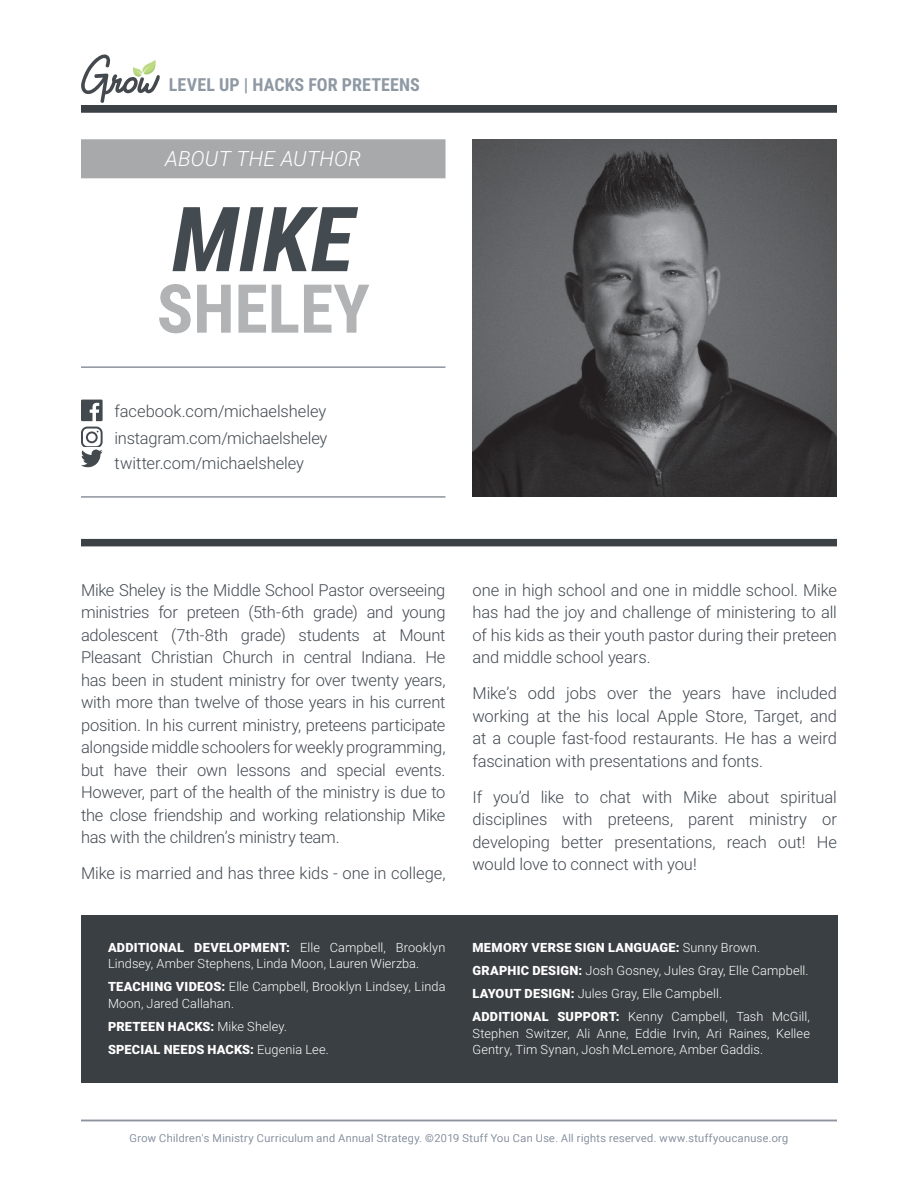
<style>
.page{position:relative;width:918px;height:1188px;background:#fff}
.page>*{position:absolute;margin:0;border:0;box-sizing:border-box;transform-origin:0 0}
.t1{font:italic 700 90px "Roboto Condensed";color:#434a50}
.t2{font:700 67.5px "Roboto Condensed";color:#b2b3b5}
.t3{font:italic 300 21px "Roboto";letter-spacing:.01em;color:#fff}
.t4{font:700 18px "Roboto Condensed";letter-spacing:.005em;color:#8f99a4}
.t5{font:300 16.5px/22.5px "Roboto";letter-spacing:-.005em;color:#424950;text-align:justify}
.t6{font:300 16.5px/27px "Roboto";letter-spacing:-.01em;color:#434a50}
.t7{font:300 12.75px/16.5px "Roboto";letter-spacing:.01em;color:#fff}
.t8{font:900 12.75px/23.2px "Roboto";letter-spacing:.02em;color:#fff}
.t9{font:300 10.8px "Roboto";letter-spacing:.04em;color:#8f99a6}
.s1{font-weight:900}
.s2{font-weight:300}
</style>
<div class="page">
<svg style="left:81px;top:54px;width:79px;height:49px"></svg>
<div style="left:81px;top:105px;width:756px;height:7px;background:#3c4146"></div>
<hr style="left:81px;top:1120px;width:756px;height:1px;background:#8c949e">
<div style="left:81px;top:915px;width:756px;height:167px;background:#3a3f43"></div>
<div style="left:81px;top:139px;width:365px;height:39px;background:#a7a9ab"></div>
<hr style="left:81px;top:366px;width:365px;height:2px;background:#8c949e">
<svg style="left:81px;top:400px;width:22px;height:21px"></svg>
<hr style="left:81px;top:496px;width:365px;height:2px;background:#8c949e">
<div style="left:81px;top:539px;width:756px;height:7px;background:#3c4146"></div>
<svg style="left:81px;top:427px;width:22px;height:40px"></svg>
<img style="left:472px;top:139px;width:365px;height:358px">
<p class="t4" style="left:169px;top:78px;width:253px">LEVEL UP | HACKS FOR PRETEENS</p>
<p class="t3" style="left:165px;top:149px;width:197px">ABOUT THE AUTHOR</p>
<h1 class="t1" style="left:172px;top:187px;width:184px">MIKE</h1>
<h2 class="t2" style="left:157px;top:284px;width:215px">SHELEY</h2>
<p class="t6" style="left:114px;top:398px;width:215px">facebook.com/michaelsheley instagram.com/michaelsheley</p>
<p class="t5" style="left:115px;top:453px;width:191px">twitter.com/michaelsheley</p>
<p class="t5" style="left:81px;top:580px;width:366px">Mike Sheley is the Middle School Pastor overseeing ministries for preteen (5th-6th grade) and young adolescent (7th-8th grade) students at Mount Pleasant Christian Church in central Indiana. He has been in student ministry for over twenty years, with more than twelve of those years in his current position. In his current ministry, preteens participate alongside middle schoolers for weekly programming, but have their own lessons and special events.<br>However, part of the health of the ministry is due to the close friendship and working relationship Mike has with the children’s ministry team.</p>
<p class="t5" style="left:81px;top:863px;width:366px">Mike is married and has three kids - one in college,</p>
<p class="t7" style="left:108px;top:940px;width:339px"><span class="s1">ADDITIONAL DEVELOPMENT:</span> Elle Campbell, Brooklyn<br>Lindsey, Amber Stephens, Linda Moon, Lauren Wierzba.</p>
<p class="t7" style="left:108px;top:979px;width:339px"><span class="s1">TEACHING VIDEOS:</span> Elle Campbell, Brooklyn Lindsey, Linda<br>Moon, Jared Callahan.</p>
<p class="t8" style="left:108px;top:1016px;width:222px">PRETEEN HACKS: <span class="s2">Mike Sheley.<br></span>SPECIAL NEEDS HACKS: <span class="s2">Eugenia Lee.</span></p>
<p class="t5" style="left:472px;top:580px;width:366px">one in high school and one in middle school. Mike has had the joy and challenge of ministering to all of his kids as their youth pastor during their preteen and middle school years.</p>
<p class="t5" style="left:472px;top:683px;width:366px">Mike’s odd jobs over the years have included working at the his local Apple Store, Target, and at a couple fast-food restaurants. He has a weird fascination with presentations and fonts.</p>
<p class="t5" style="left:472px;top:787px;width:366px">If you’d like to chat with Mike about spiritual disciplines with preteens, parent ministry or developing better presentations, reach out! He would love to connect with you!</p>
<p class="t7" style="left:473px;top:936px;width:339px;line-height:23.2px"><span class="s1">MEMORY VERSE SIGN LANGUAGE:</span> Sunny Brown.<br><span class="s1">GRAPHIC DESIGN:</span> Josh Gosney, Jules Gray, Elle Campbell.<br><span class="s1">LAYOUT DESIGN:</span> Jules Gray, Elle Campbell.<br><span class="s1">ADDITIONAL SUPPORT:</span> Kenny Campbell, Tash McGill,</p>
<p class="t7" style="left:473px;top:1026px;width:339px">Stephen Switzer, Ali Anne, Eddie Irvin, Ari Raines, Kellee<br>Gentry, Tim Synan, Josh McLemore, Amber Gaddis.</p>
<p class="t9" style="left:130px;top:1134px;width:660px">Grow Children's Ministry Curriculum and Annual Strategy. ©2019 Stuff You Can Use. All rights reserved. www.stuffyoucanuse.org</p>
</div>
